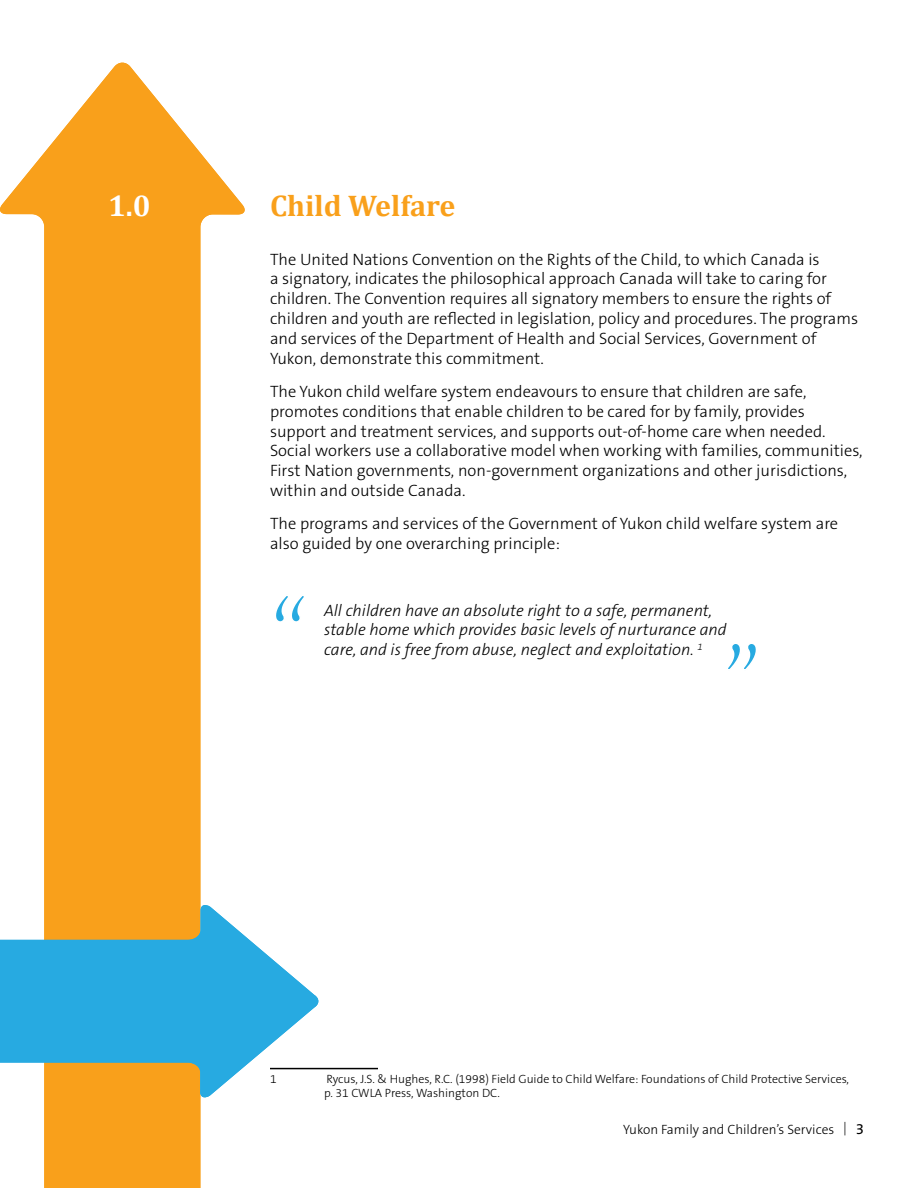
<style>
.page{position:relative;width:918px;height:1188px;background:#fff}
.page>*{position:absolute;margin:0;border:0;box-sizing:border-box;transform-origin:0 0}
.t1{font:700 30px "Cambria";color:#f9a01b}
.t2{font:700 30px "Cambria";color:#fff}
.t3{font:300 16.5px/19.8px "The Sans B3";color:#000}
.t4{font:italic 300 16.5px/19.8px "The Sans B3";color:#000}
.t5{font:300 13.5px "The Sans B3";color:#000}
.t6{font:300 12px/14.4px "The Sans B3";color:#000}
.s1{font-family:"The Sans B5 Plain";font-weight:400;font-size:15px}
</style>
<div class="page">
<svg style="left:0;top:62px;width:245px;height:1126px;fill:#f9a01b"></svg>
<svg style="left:0;top:903px;width:320px;height:196px;fill:#27aae1"></svg>
<hr style="left:270px;top:1068px;width:108px;height:1px;background:#000">
<svg style="left:276px;top:596px;width:28px;height:26px"></svg>
<svg style="left:728px;top:644px;width:28px;height:25px"></svg>
<h1 class="t2" style="left:108px;top:187px;width:44px">1.0</h1>
<h1 class="t1" style="left:270px;top:187px;width:187px">Child Welfare</h1>
<p class="t3" style="left:270px;top:250px;width:590px">The United Nations Convention on the Rights of the Child, to which Canada is<br>a signatory, indicates the philosophical approach Canada will take to caring for children. The Convention requires all signatory members to ensure the rights of children and youth are reflected in legislation, policy and procedures. The programs and services of the Department of Health and Social Services, Government of Yukon, demonstrate this commitment.</p>
<p class="t3" style="left:270px;top:383px;width:594px">The Yukon child welfare system endeavours to ensure that children are safe, promotes conditions that enable children to be cared for by family, provides support and treatment services, and supports out-of-home care when needed.<br>Social workers use a collaborative model when working with families, communities, First Nation governments, non-government organizations and other jurisdictions, within and outside Canada.</p>
<p class="t3" style="left:270px;top:515px;width:570px">The programs and services of the Government of Yukon child welfare system are also guided by one overarching principle:</p>
<p class="t4" style="left:324px;top:601px;width:404px">All children have an absolute right to a safe, permanent, stable home which provides basic levels of nurturance and care, and is free from abuse, neglect and exploitation. <sup>1</sup></p>
<p class="t6" style="left:270px;top:1072px;width:8px">1</p>
<p class="t6" style="left:324px;top:1072px;width:527px">Rycus, J.S. &amp; Hughes, R.C. (1998) Field Guide to Child Welfare: Foundations of Child Protective Services, p. 31 CWLA Press, Washington DC.</p>
<p class="t5" style="left:623px;top:1122px;width:242px">Yukon Family and Children’s Services | <span class="s1">3</span></p>
</div>
